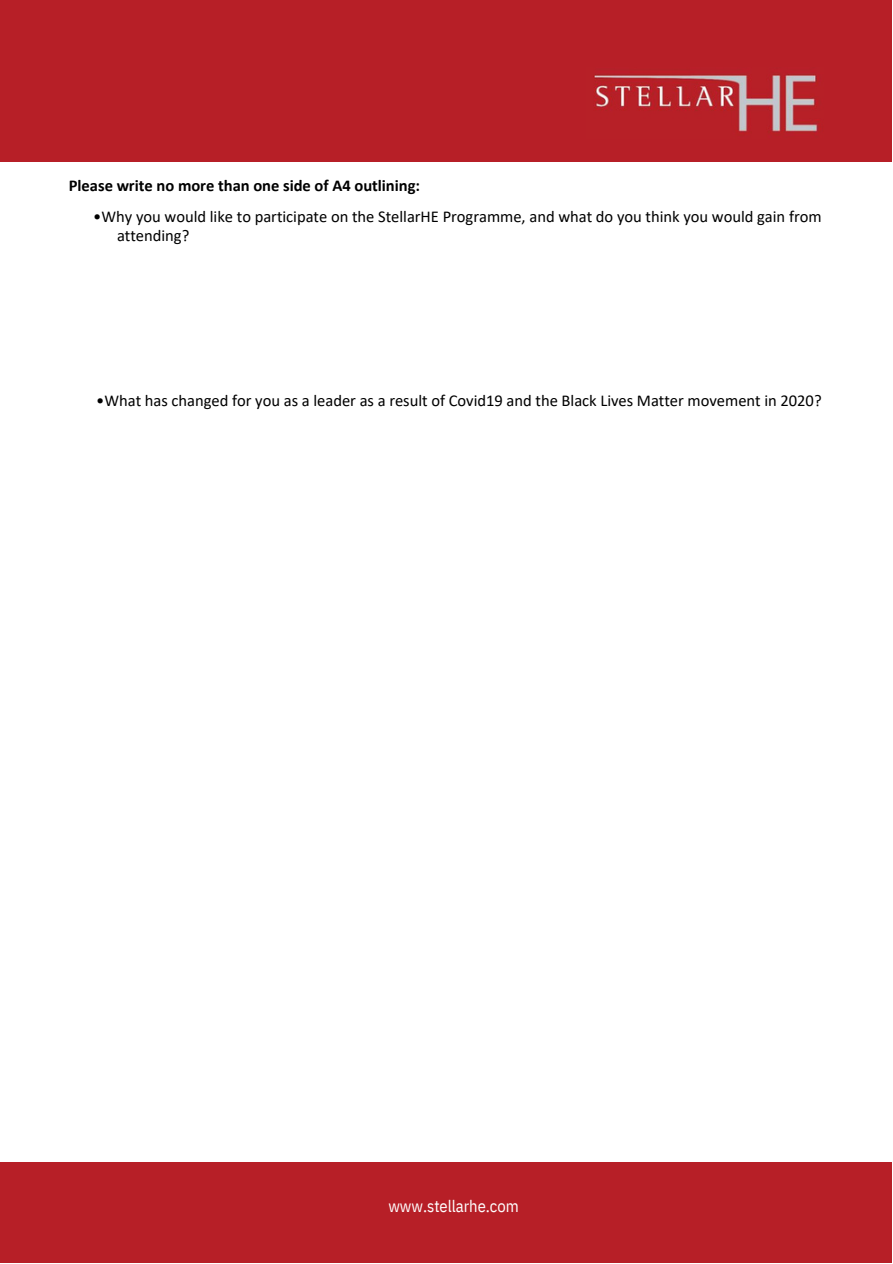
<style>
.page{position:relative;width:893px;height:1264px;background:#fff}
.page>*{position:absolute;margin:0;border:0;box-sizing:border-box;transform-origin:0 0}
.t1{font:16.5px "Calibri";color:#000}
.t2{font:700 16.5px "Calibri";color:#000}
.t3{font:16.5px "IBM Plex Sans Cond";color:#fff}
</style>
<div class="page">
<div style="left:0;top:0;width:891px;height:162px;background:#b71f27"></div>
<img style="left:594px;top:74px;width:225px;height:59px">
<div style="left:0;top:1161px;width:891px;height:101px;background:#b71f27"></div>
<p class="t2" style="left:69px;top:179px;width:352px">Please write no more than one side of A4 outlining:</p>
<p class="t1" style="left:93px;top:209px;width:729px">•Why you would like to participate on the StellarHE Programme, and what do you think you would gain from</p>
<p class="t1" style="left:117px;top:228px;width:74px">attending?</p>
<p class="t1" style="left:96px;top:394px;width:726px">•What has changed for you as a leader as a result of Covid19 and the Black Lives Matter movement in 2020?</p>
<p class="t3" style="left:388px;top:1194px;width:132px">www.stellarhe.com</p>
</div>
